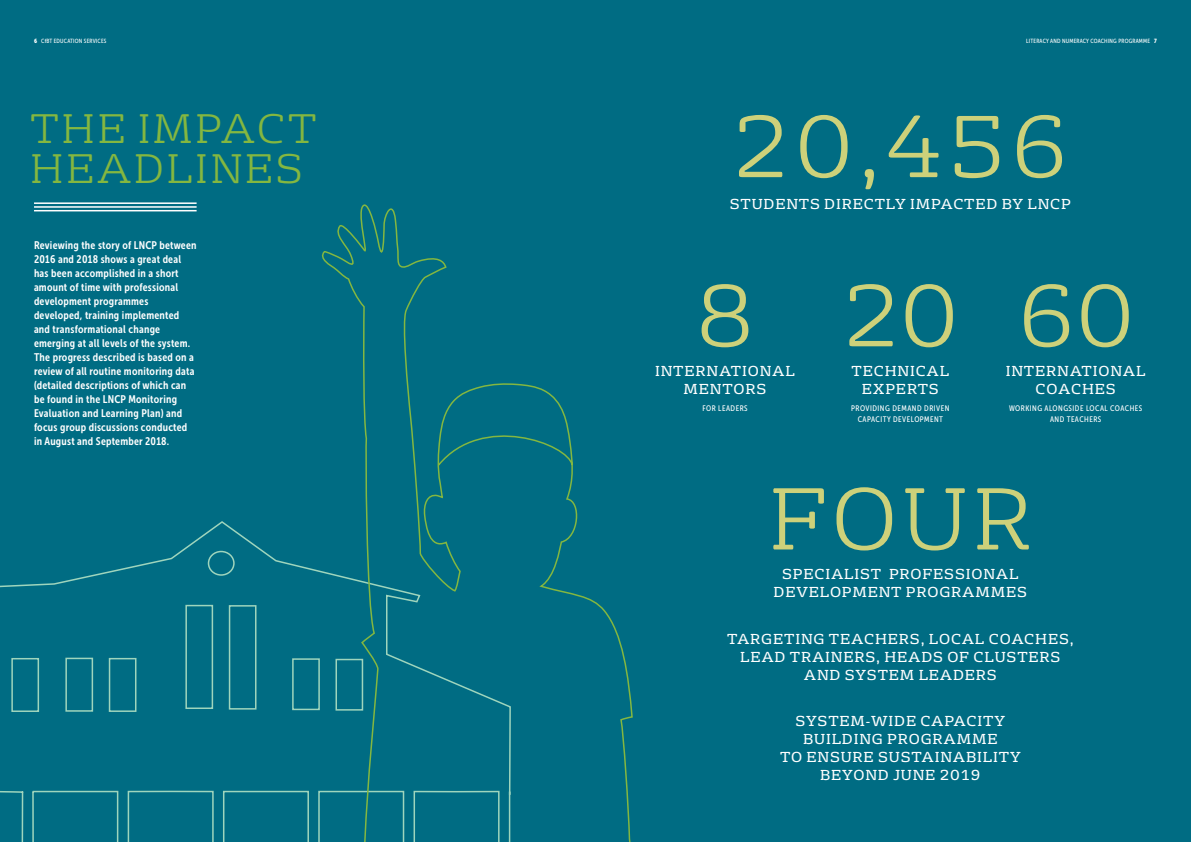
<style>
.page{position:relative;width:1191px;height:842px;background:#006c83}
.page>*{position:absolute;margin:0;border:0;box-sizing:border-box;transform-origin:0 0}
.t1{font:300 85px "FS Rufus";letter-spacing:.06em;color:#cdd17a}
.t2{font:300 40px/40px "FS Rufus";letter-spacing:.06em;color:#84b740}
.t3{font:14px/18px "FS Rufus";letter-spacing:.06em;color:#fff;text-align:center}
.t4{font:11px/14px "Museo Sans Cond 700";letter-spacing:.02em;color:#fff}
.t5{font:8px/11px "Museo Sans Cond 500";letter-spacing:.06em;color:#fff;text-align:center}
.t6{font:6px "Museo Sans Cond 500";letter-spacing:.03em;color:#fff}
.s1{font-family:"Museo Sans Cond 900"}
</style>
<div class="page">
<svg style="left:0;top:521px;width:318px;height:321px"></svg>
<svg style="left:318px;top:204px;width:315px;height:638px"></svg>
<hr style="left:34px;top:202px;width:163px;height:2px;background:#fff">
<hr style="left:34px;top:206px;width:163px;height:2px;background:#fff">
<hr style="left:34px;top:210px;width:163px;height:1px;background:#fff">
<p class="t6" style="left:34px;top:37px;width:74px"><span class="s1">6</span> CfBT EDUCATION SERVICES</p>
<p class="t6" style="left:1026px;top:37px;width:132px">LITERACY AND NUMERACY COACHING PROGRAMME <span class="s1">7</span></p>
<h2 class="t2" style="left:30px;top:106px;width:288px">THE IMPACT<br>HEADLINES</h2>
<p class="t4" style="left:34px;top:238px;width:164px">Reviewing the story of LNCP between 2016 and 2018 shows a great deal has been accomplished in a short amount of time with professional development programmes developed, training implemented and transformational change emerging at all levels of the system.<br>The progress described is based on a review of all routine monitoring data (detailed descriptions of which can be found in the LNCP Monitoring Evaluation and Learning Plan) and focus group discussions conducted in August and September 2018.</p>
<h1 class="t1" style="left:732px;top:80px;width:338px">20,456</h1>
<p class="t3" style="left:730px;top:194px;width:342px">STUDENTS DIRECTLY IMPACTED BY LNCP</p>
<h1 class="t1" style="left:695px;top:249px;width:61px">8</h1>
<p class="t3" style="left:655px;top:361px;width:141px">INTERNATIONAL<br>MENTORS</p>
<p class="t5" style="left:702px;top:403px;width:47px">FOR LEADERS</p>
<h1 class="t1" style="left:842px;top:249px;width:118px">20</h1>
<p class="t3" style="left:851px;top:361px;width:99px">TECHNICAL<br>EXPERTS</p>
<p class="t5" style="left:851px;top:403px;width:100px">PROVIDING DEMAND DRIVEN<br>CAPACITY DEVELOPMENT</p>
<h1 class="t1" style="left:1017px;top:249px;width:119px">60</h1>
<p class="t3" style="left:1005px;top:361px;width:141px">INTERNATIONAL<br>COACHES</p>
<p class="t5" style="left:1009px;top:403px;width:135px">WORKING ALONGSIDE LOCAL COACHES<br>AND TEACHERS</p>
<h1 class="t1" style="left:768px;top:452px;width:265px">FOUR</h1>
<p class="t3" style="left:773px;top:565px;width:255px">SPECIALIST PROFESSIONAL<br>DEVELOPMENT PROGRAMMES</p>
<p class="t3" style="left:727px;top:629px;width:348px">TARGETING TEACHERS, LOCAL COACHES,<br>LEAD TRAINERS, HEADS OF CLUSTERS<br>AND SYSTEM LEADERS</p>
<p class="t3" style="left:780px;top:711px;width:242px">SYSTEM-WIDE CAPACITY<br>BUILDING PROGRAMME<br>TO ENSURE SUSTAINABILITY<br>BEYOND JUNE 2019</p>
</div>
